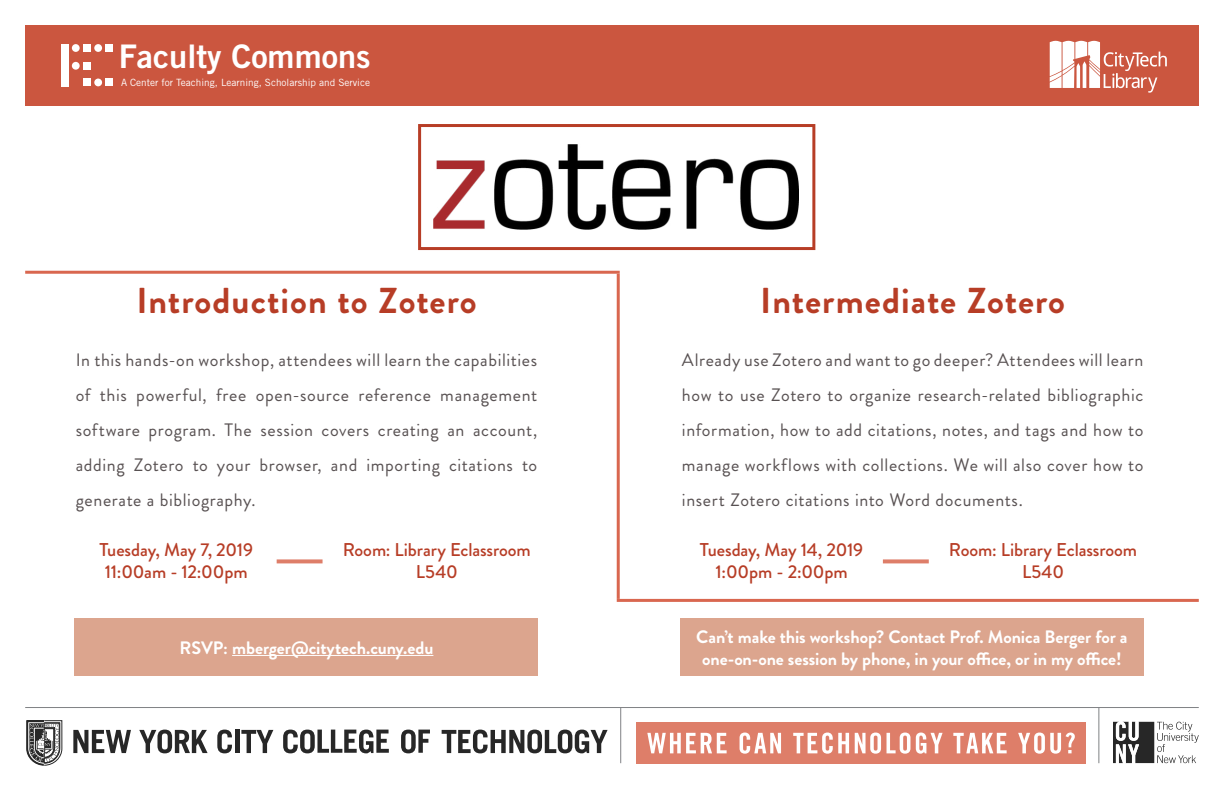
<style>
.page{position:relative;width:1224px;height:792px;background:#fff}
.page>*{position:absolute;margin:0;border:0;box-sizing:border-box;transform-origin:0 0}
.t1{font:700 36px "Brandon Grotesque";letter-spacing:.025em;color:#b73d26}
.t2{font:32.5px "Trade Gothic LT Std Bd 2";color:#fff}
.t3{font:500 18.5px/22px "Brandon Grotesque";letter-spacing:-.005em;color:#b73d26;text-align:center}
.t4{font:18px/35px "Brandon Grotesque";letter-spacing:.035em;color:#585152;text-align:justify}
.t5{font:700 18px/22px "Brandon Grotesque";letter-spacing:-.005em;color:#fff;text-align:center}
.t6{font:10px "Trade Gothic LT Std";color:#fff}
</style>
<div class="page">
<hr style="left:25px;top:707px;width:1174px;height:1px;background:#808285">
<hr style="left:620px;top:708px;width:1px;height:55px;background:#808285">
<hr style="left:1099px;top:708px;width:1px;height:55px;background:#808285">
<div style="left:25px;top:25px;width:1174px;height:81px;background:#cb563f"></div>
<svg style="left:418px;top:124px;width:398px;height:127px"></svg>
<svg style="left:1113px;top:722px;width:86px;height:41px"></svg>
<svg style="left:73px;top:730px;width:58px;height:23px"></svg>
<svg style="left:139px;top:730px;width:69px;height:23px"></svg>
<svg style="left:217px;top:730px;width:15px;height:23px"></svg>
<hr style="left:235px;top:730px;width:4px;height:23px;background:#272727">
<svg style="left:241px;top:730px;width:32px;height:23px"></svg>
<svg style="left:283px;top:730px;width:106px;height:23px"></svg>
<svg style="left:401px;top:730px;width:29px;height:23px"></svg>
<svg style="left:442px;top:730px;width:166px;height:23px"></svg>
<svg style="left:27px;top:721px;width:35px;height:44px"></svg>
<div style="left:636px;top:722px;width:450px;height:42px;background:#de7e69"></div>
<svg style="left:647px;top:733px;width:80px;height:20px"></svg>
<svg style="left:740px;top:733px;width:41px;height:21px"></svg>
<svg style="left:793px;top:733px;width:56px;height:21px"></svg>
<svg style="left:855px;top:733px;width:26px;height:21px"></svg>
<svg style="left:887px;top:733px;width:23px;height:21px"></svg>
<svg style="left:916px;top:733px;width:27px;height:21px"></svg>
<svg style="left:953px;top:733px;width:54px;height:20px"></svg>
<svg style="left:1018px;top:733px;width:57px;height:21px"></svg>
<div style="left:106px;top:44px;width:7px;height:8px;background:#fff"></div>
<div style="left:106px;top:79px;width:7px;height:7px;background:#fff"></div>
<div style="left:83px;top:44px;width:8px;height:8px;background:#fff"></div>
<div style="left:72px;top:44px;width:8px;height:8px;background:#fff;border-radius:50%"></div>
<div style="left:94px;top:44px;width:8px;height:8px;background:#fff;border-radius:50%"></div>
<div style="left:94px;top:79px;width:8px;height:7px;background:#fff;border-radius:50%"></div>
<div style="left:72px;top:62px;width:8px;height:8px;background:#fff;border-radius:50%"></div>
<div style="left:61px;top:44px;width:7px;height:42px;background:#fff"></div>
<div style="left:83px;top:79px;width:8px;height:7px;background:#fff"></div>
<div style="left:83px;top:62px;width:8px;height:8px;background:#fff"></div>
<svg style="left:1050px;top:41px;width:117px;height:51px"></svg>
<div style="left:75px;top:619px;width:463px;height:57px;background:#dca58e"></div>
<hr style="left:232px;top:655px;width:201px;height:1px;background:#fff">
<div style="left:680px;top:619px;width:463px;height:57px;background:#dca58e"></div>
<svg style="left:277px;top:559px;width:46px;height:4px"></svg>
<svg style="left:883px;top:559px;width:46px;height:4px"></svg>
<hr style="left:617px;top:274px;width:3px;height:325px;background:#d9674f">
<hr style="left:25px;top:271px;width:595px;height:3px;background:#d9674f">
<hr style="left:617px;top:599px;width:582px;height:3px;background:#d9674f">
<h2 class="t2" style="left:119px;top:36px;width:253px">Faculty Commons</h2>
<p class="t6" style="left:121px;top:77px;width:251px">A Center for Teaching, Learning, Scholarship and Service</p>
<h1 class="t1" style="left:136px;top:276px;width:342px">Introduction to Zotero</h1>
<p class="t4" style="left:76px;top:343px;width:463px">In this hands-on workshop, attendees will learn the capabilities of this powerful, free open-source reference management software program. The session covers creating an account, adding Zotero to your browser, and importing citations to generate a bibliography.</p>
<p class="t3" style="left:99px;top:539px;width:155px;text-align:left">Tuesday, May 7, 2019<br>11:00am - 12:00pm</p>
<p class="t3" style="left:343px;top:539px;width:190px">Room: Library Eclassroom<br>L540</p>
<h1 class="t1" style="left:760px;top:276px;width:306px">Intermediate Zotero</h1>
<p class="t4" style="left:682px;top:343px;width:463px">Already use Zotero and want to go deeper? Attendees will learn how to use Zotero to organize research-related bibliographic information, how to add citations, notes, and tags and how to manage workflows with collections. We will also cover how to insert Zotero citations into Word documents.</p>
<p class="t3" style="left:700px;top:539px;width:165px">Tuesday, May 14, 2019<br>1:00pm - 2:00pm</p>
<p class="t3" style="left:949px;top:539px;width:190px">Room: Library Eclassroom<br>L540</p>
<p class="t5" style="left:180px;top:637px;width:255px">RSVP: mberger@citytech.cuny.edu</p>
<p class="t5" style="left:696px;top:626px;width:433px">Can’t make this workshop? Contact Prof. Monica Berger for a one-on-one session by phone, in your office, or in my office!</p>
</div>
